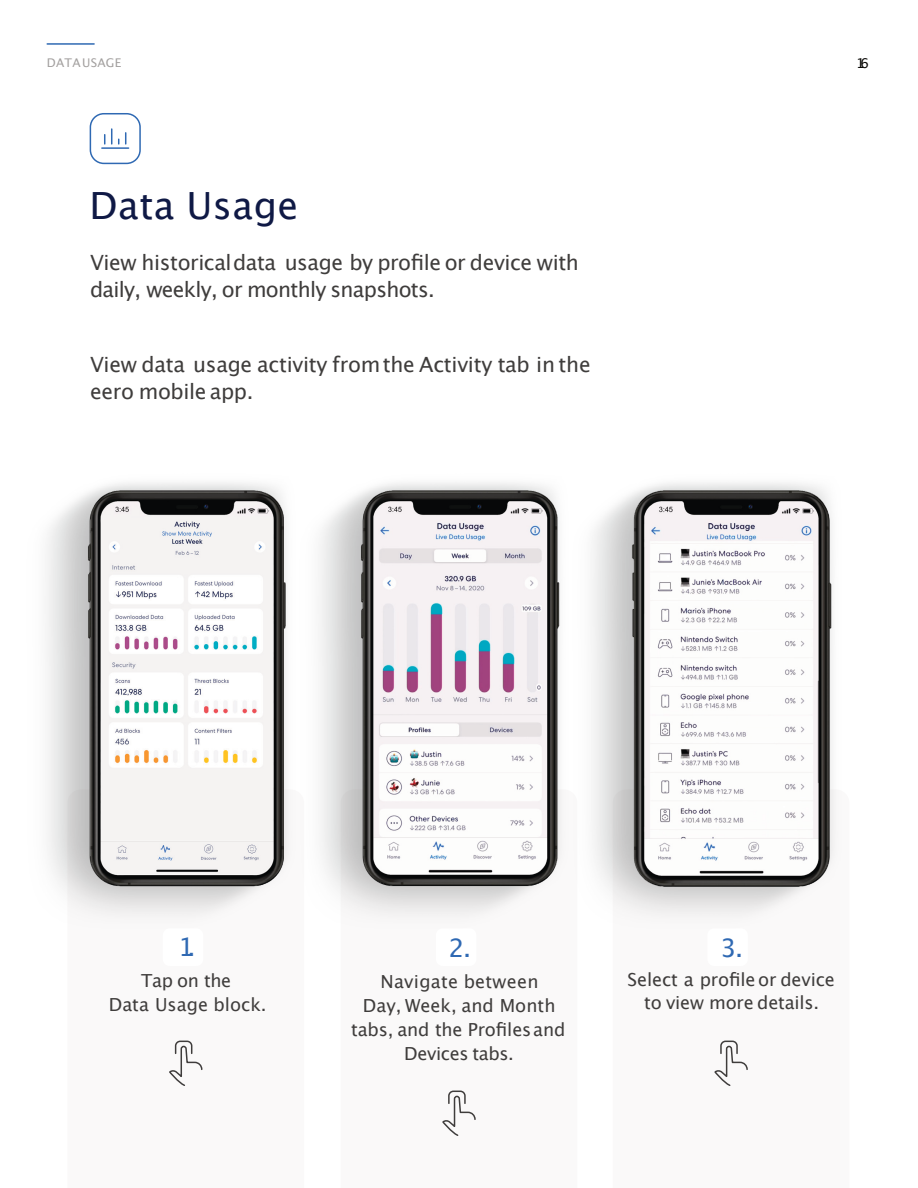
<style>
.page{position:relative;width:918px;height:1188px;background:#fff}
.page>*{position:absolute;margin:0;border:0;box-sizing:border-box;transform-origin:0 0}
.t1{font:37.5px "Lucida Grande";letter-spacing:.01em;color:#0f1945}
.t2{font:25.5px "Lucida Grande";color:#2f69b3}
.t3{font:21px/27px "Lucida Grande";letter-spacing:-.02em;color:#3f3d3c}
.t4{font:18px/24px "Lucida Grande";letter-spacing:-.005em;color:#3f3d3c;text-align:center}
.t5{font:13.5px "Lucida Grande";color:#080704}
.t6{font:12px "Lucida Grande";letter-spacing:.02em;color:#a3a09f}
</style>
<div class="page">
<hr style="left:47px;top:43px;width:47px;height:2px;background:#2f69b3">
<div style="left:90px;top:113px;width:51px;height:51px;border:2px solid #2f69b3;border-radius:14px"></div>
<img style="left:86px;top:489px;width:202px;height:398px">
<img style="left:359px;top:489px;width:193px;height:399px">
<img style="left:552px;top:482px;width:284px;height:436px">
<img style="left:630px;top:489px;width:203px;height:400px">
<svg style="left:169px;top:1040px;width:34px;height:46px"></svg>
<svg style="left:442px;top:1090px;width:34px;height:46px"></svg>
<svg style="left:714px;top:1040px;width:34px;height:46px"></svg>
<hr style="left:102px;top:147px;width:27px;height:2px;background:#2f69b3">
<svg style="left:111px;top:129px;width:1px;height:15px"></svg>
<p class="t6" style="left:47px;top:57px;width:76px">DATAUSAGE</p>
<p class="t5" style="left:856px;top:57px;width:14px">16</p>
<h1 class="t1" style="left:90px;top:190px;width:210px">Data Usage</h1>
<p class="t3" style="left:90px;top:251px;width:490px">View historicaldata usage by profile or device with daily, weekly, or monthly snapshots.</p>
<p class="t3" style="left:90px;top:352px;width:502px">View data usage activity fromthe Activity tab in the eero mobile app.</p>
<p class="t2" style="left:178px;top:936px;width:19px">1.</p>
<p class="t4" style="left:109px;top:970px;width:159px">Tap on the<br>Data Usage block.</p>
<p class="t2" style="left:449px;top:937px;width:24px">2.</p>
<p class="t4" style="left:351px;top:971px;width:216px">Navigate between<br>Day, Week, and Month tabs, and the Profilesand<br>Devices tabs.</p>
<p class="t2" style="left:721px;top:937px;width:24px">3.</p>
<p class="t4" style="left:628px;top:970px;width:209px;line-height:22.5px">Select a profileor device to view more details.</p>
</div>
